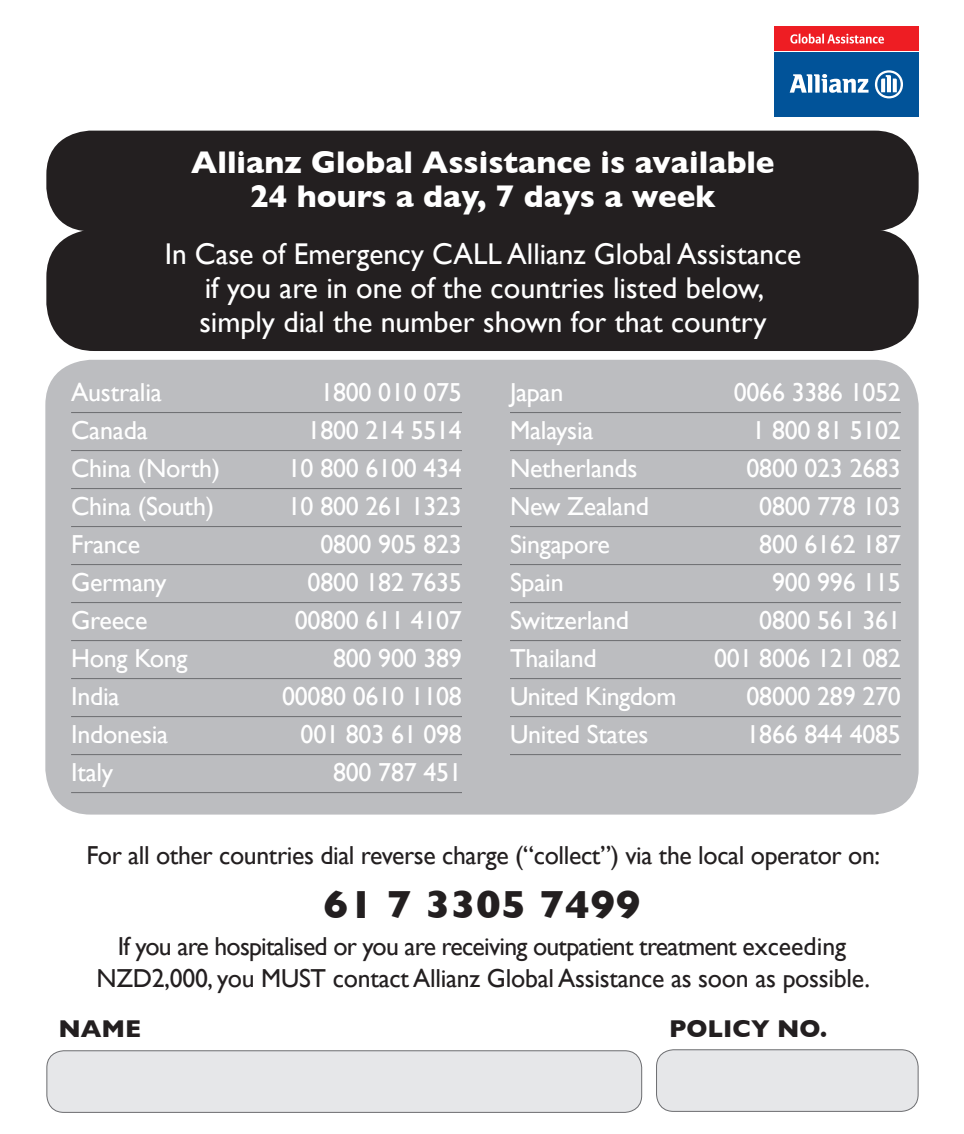
<style>
.page{position:relative;width:964px;height:1134px;background:#fff}
.page>*{position:absolute;margin:0;border:0;box-sizing:border-box;transform-origin:0 0}
.t1{font:700 40px "Gill Sans";letter-spacing:.015em;color:#231f20;scale:1.04 1}
.t2{font:700 32px/34px "Gill Sans";color:#fff;text-align:center}
.t3{font:30px/34px "Gill Sans";color:#fff}
.t4{font:26px "Gill Sans";letter-spacing:-.01em;color:#fff}
.t5{font:26px/32px "Gill Sans";letter-spacing:-.015em;color:#231f20;text-align:center}
.t6{font:700 24.8px "Gill Sans";color:#231f20}
</style>
<div class="page">
<div style="left:45px;top:360px;width:873px;height:454px;background:#bcbdc0;border-radius:45px"></div>
<hr style="left:71px;top:412px;width:391px;height:1px;background:#6c6d70">
<hr style="left:71px;top:450px;width:391px;height:1px;background:#6c6d70">
<hr style="left:71px;top:488px;width:391px;height:1px;background:#6c6d70">
<hr style="left:71px;top:526px;width:391px;height:1px;background:#6c6d70">
<hr style="left:71px;top:564px;width:391px;height:1px;background:#6c6d70">
<hr style="left:71px;top:602px;width:391px;height:1px;background:#6c6d70">
<hr style="left:71px;top:640px;width:391px;height:1px;background:#6c6d70">
<hr style="left:71px;top:678px;width:391px;height:1px;background:#6c6d70">
<hr style="left:71px;top:716px;width:391px;height:1px;background:#6c6d70">
<hr style="left:71px;top:754px;width:391px;height:1px;background:#6c6d70">
<hr style="left:71px;top:792px;width:391px;height:1px;background:#6c6d70">
<hr style="left:510px;top:412px;width:391px;height:1px;background:#6c6d70">
<hr style="left:510px;top:450px;width:391px;height:1px;background:#6c6d70">
<hr style="left:510px;top:488px;width:391px;height:1px;background:#6c6d70">
<hr style="left:510px;top:526px;width:391px;height:1px;background:#6c6d70">
<hr style="left:510px;top:564px;width:391px;height:1px;background:#6c6d70">
<hr style="left:510px;top:602px;width:391px;height:1px;background:#6c6d70">
<hr style="left:510px;top:640px;width:391px;height:1px;background:#6c6d70">
<hr style="left:510px;top:678px;width:391px;height:1px;background:#6c6d70">
<hr style="left:510px;top:716px;width:391px;height:1px;background:#6c6d70">
<hr style="left:510px;top:754px;width:391px;height:1px;background:#6c6d70">
<div style="left:47px;top:1051px;width:595px;height:61px;background:#e6e7e9;border-radius:17px"></div>
<div style="left:46px;top:1050px;width:596px;height:63px;border:1px solid #6c6d70;border-radius:17px"></div>
<div style="left:656px;top:1050px;width:262px;height:61px;background:#e6e7e9;border-radius:17px"></div>
<div style="left:656px;top:1049px;width:262px;height:63px;border:1px solid #6c6d70;border-radius:17px"></div>
<div style="left:46px;top:131px;width:872px;height:100px;background:#231f20;border-radius:44px"></div>
<div style="left:46px;top:229px;width:872px;height:122px;background:#231f20;border-radius:48px"></div>
<div style="left:774px;top:26px;width:144px;height:25px;background:#ee1d23"></div>
<div style="left:774px;top:53px;width:144px;height:64px;background:#015399"></div>
<svg style="left:789px;top:74px;width:79px;height:19px"></svg>
<svg style="left:875px;top:70px;width:28px;height:28px"></svg>
<svg style="left:790px;top:34px;width:94px;height:10px"></svg>
<p class="t2" style="left:191px;top:145px;width:585px">Allianz Global Assistance is available<br>24 hours a day, 7 days a week</p>
<p class="t3" style="left:165px;top:237px;width:638px">In Case of Emergency CALL Allianz Global Assistance</p>
<p class="t3" style="left:199px;top:271px;width:569px">if you are in one of the countries listed below, simply dial the number shown for that country</p>
<p class="t4" style="left:71px;top:377px;width:92px">Australia</p>
<p class="t4" style="left:320px;top:377px;width:143px">1800 010 075</p>
<p class="t4" style="left:71px;top:415px;width:78px">Canada</p>
<p class="t4" style="left:308px;top:415px;width:156px">1800 214 5514</p>
<p class="t4" style="left:71px;top:453px;width:151px">China (North)</p>
<p class="t4" style="left:288px;top:453px;width:176px">10 800 6100 434</p>
<p class="t4" style="left:71px;top:491px;width:145px">China (South)</p>
<p class="t4" style="left:288px;top:491px;width:176px">10 800 261 1323</p>
<p class="t4" style="left:71px;top:529px;width:71px">France</p>
<p class="t4" style="left:320px;top:529px;width:143px">0800 905 823</p>
<p class="t4" style="left:71px;top:567px;width:97px">Germany</p>
<p class="t4" style="left:308px;top:567px;width:156px">0800 182 7635</p>
<p class="t4" style="left:71px;top:605px;width:78px">Greece</p>
<p class="t4" style="left:295px;top:605px;width:169px">00800 611 4107</p>
<p class="t4" style="left:71px;top:643px;width:118px">Hong Kong</p>
<p class="t4" style="left:333px;top:643px;width:130px">800 900 389</p>
<p class="t4" style="left:71px;top:681px;width:50px">India</p>
<p class="t4" style="left:282px;top:681px;width:181px">00080 0610 1108</p>
<p class="t4" style="left:71px;top:719px;width:99px">Indonesia</p>
<p class="t4" style="left:301px;top:719px;width:163px">001 803 61 098</p>
<p class="t4" style="left:71px;top:757px;width:44px">Italy</p>
<p class="t4" style="left:333px;top:757px;width:130px">800 787 451</p>
<p class="t4" style="left:510px;top:377px;width:55px">Japan</p>
<p class="t4" style="left:734px;top:377px;width:169px">0066 3386 1052</p>
<p class="t4" style="left:510px;top:415px;width:85px">Malaysia</p>
<p class="t4" style="left:752px;top:415px;width:150px">1 800 81 5102</p>
<p class="t4" style="left:510px;top:453px;width:129px">Netherlands</p>
<p class="t4" style="left:746px;top:453px;width:156px">0800 023 2683</p>
<p class="t4" style="left:510px;top:491px;width:141px">New Zealand</p>
<p class="t4" style="left:759px;top:491px;width:143px">0800 778 103</p>
<p class="t4" style="left:510px;top:529px;width:102px">Singapore</p>
<p class="t4" style="left:759px;top:529px;width:143px">800 6162 187</p>
<p class="t4" style="left:510px;top:567px;width:55px">Spain</p>
<p class="t4" style="left:772px;top:567px;width:130px">900 996 115</p>
<p class="t4" style="left:510px;top:605px;width:121px">Switzerland</p>
<p class="t4" style="left:759px;top:605px;width:143px">0800 561 361</p>
<p class="t4" style="left:510px;top:643px;width:88px">Thailand</p>
<p class="t4" style="left:714px;top:643px;width:188px">001 8006 121 082</p>
<p class="t4" style="left:510px;top:681px;width:168px">United Kingdom</p>
<p class="t4" style="left:746px;top:681px;width:156px">08000 289 270</p>
<p class="t4" style="left:510px;top:719px;width:140px">United States</p>
<p class="t4" style="left:746px;top:719px;width:156px">1866 844 4085</p>
<p class="t5" style="left:87px;top:839px;width:795px">For all other countries dial reverse charge (“collect”) via the local operator on:</p>
<p class="t1" style="left:323px;top:880px;width:306px">61 7 3305 7499</p>
<p class="t5" style="left:96px;top:930px;width:775px">If you are hospitalised or you are receiving outpatient treatment exceeding<br>NZD2,000, you MUST contact Allianz Global Assistance as soon as possible.</p>
<p class="t6" style="left:59px;top:1014px;width:84px">NAME</p>
<p class="t6" style="left:669px;top:1014px;width:160px">POLICY NO.</p>
</div>
